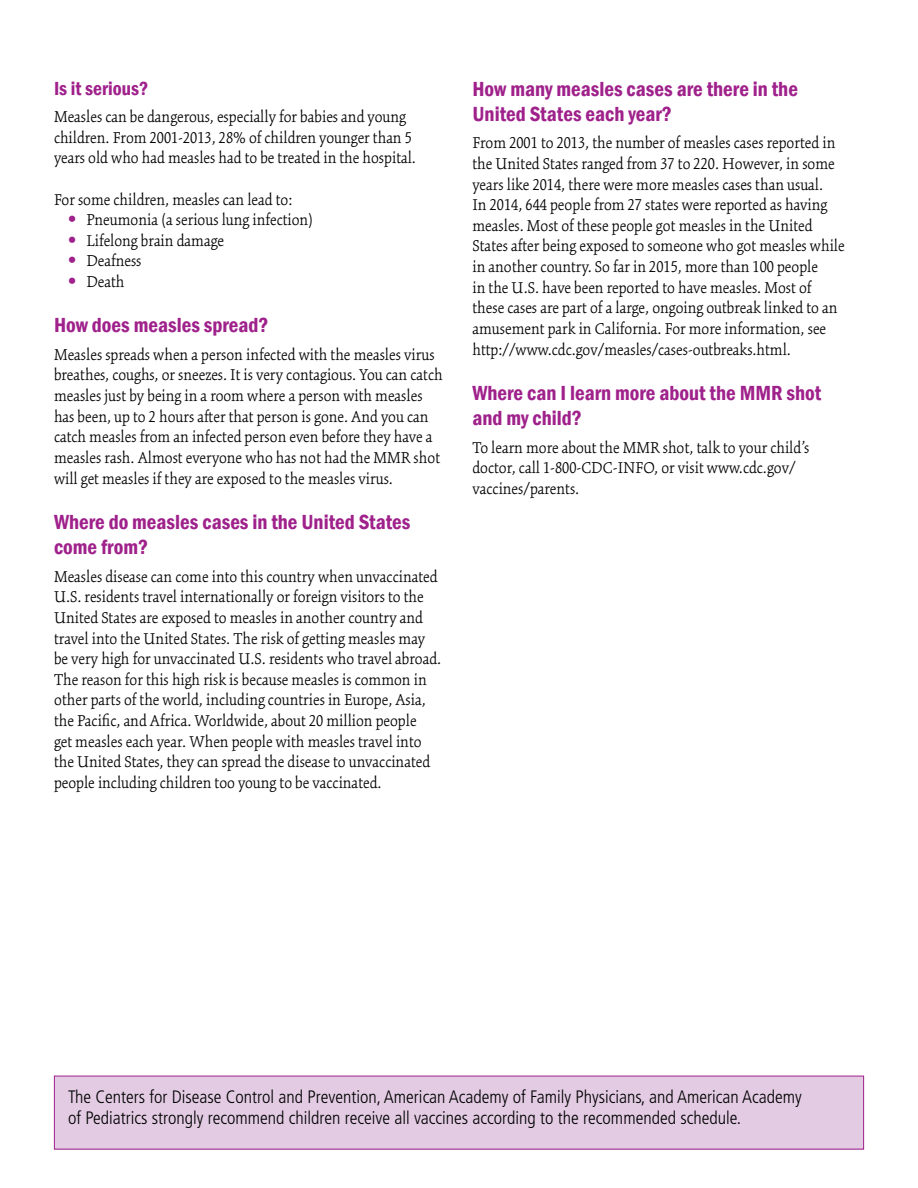
<style>
.page{position:relative;width:918px;height:1188px;background:#fff}
.page>*{position:absolute;margin:0;border:0;box-sizing:border-box;transform-origin:0 0}
.t1{font:600 condensed 21px/25.2px "Franklin Gothic";color:#9f218b}
.t2{font:600 condensed 19.5px "Franklin Gothic";color:#9f218b}
.t3{font:300 condensed 18px/21px "Frutiger LT Std";color:#000}
.t4{font:300 17.25px/20.7px "Kinesis Std";color:#000}
.s1{font-family:"Myriad Pro";font-weight:700;font-size:24px;color:#9f218b}
</style>
<div class="page">
<div style="left:54px;top:1076px;width:810px;height:73px;background:#e3cce3"></div>
<h3 class="t2" style="left:54px;top:75px;width:96px">Is it serious?</h3>
<p class="t4" style="left:54px;top:106px;width:364px">Measles can be dangerous, especially for babies and young children. From 2001-2013, 28% of children younger than 5 years old who had measles had to be treated in the hospital.</p>
<p class="t4" style="left:54px;top:189px;width:240px">For some children, measles can lead to:</p>
<p class="t4" style="left:68px;top:209px;width:247px"><span class="s1">•</span> Pneumonia (a serious lung infection)</p>
<p class="t4" style="left:68px;top:230px;width:158px"><span class="s1">•</span> Lifelong brain damage</p>
<p class="t4" style="left:68px;top:251px;width:75px"><span class="s1">•</span> Deafness</p>
<p class="t4" style="left:68px;top:271px;width:58px"><span class="s1">•</span> Death</p>
<h3 class="t1" style="left:54px;top:313px;width:216px">How does measles spread?</h3>
<p class="t4" style="left:54px;top:344px;width:390px">Measles spreads when a person infected with the measles virus breathes, coughs, or sneezes. It is very contagious. You can catch measles just by being in a room where a person with measles has been, up to 2 hours after that person is gone. And you can catch measles from an infected person even before they have a measles rash. Almost everyone who has not had the MMR shot will get measles if they are exposed to the measles virus.</p>
<h3 class="t1" style="left:54px;top:509px;width:358px">Where do measles cases in the United States come from?</h3>
<p class="t4" style="left:54px;top:566px;width:389px">Measles disease can come into this country when unvaccinated U.S. residents travel internationally or foreign visitors to the United States are exposed to measles in another country and travel into the United States. The risk of getting measles may be very high for unvaccinated U.S. residents who travel abroad.<br>The reason for this high risk is because measles is common in other parts of the world, including countries in Europe, Asia, the Pacific, and Africa. Worldwide, about 20 million people<br>get measles each year. When people with measles travel into the United States, they can spread the disease to unvaccinated people including children too young to be vaccinated.</p>
<h3 class="t1" style="left:472px;top:76px;width:327px">How many measles cases are there in the<br>United States each year?</h3>
<p class="t4" style="left:472px;top:133px;width:374px">From 2001 to 2013, the number of measles cases reported in the United States ranged from 37 to 220. However, in some years like 2014, there were more measles cases than usual.<br>In 2014, 644 people from 27 states were reported as having measles. Most of these people got measles in the United States after being exposed to someone who got measles while in another country. So far in 2015, more than 100 people<br>in the U.S. have been reported to have measles. Most of these cases are part of a large, ongoing outbreak linked to an amusement park in California. For more information, see http://www.cdc.gov/measles/cases-outbreaks.html.</p>
<h3 class="t1" style="left:472px;top:380px;width:350px">Where can I learn more about the MMR shot and my child?</h3>
<p class="t4" style="left:472px;top:437px;width:339px">To learn more about the MMR shot, talk to your child’s doctor, call 1-800-CDC-INFO, or visit www.cdc.gov/ vaccines/parents.</p>
<p class="t3" style="left:68px;top:1087px;width:735px">The Centers for Disease Control and Prevention, American Academy of Family Physicians, and American Academy of Pediatrics strongly recommend children receive all vaccines according to the recommended schedule.</p>
</div>
